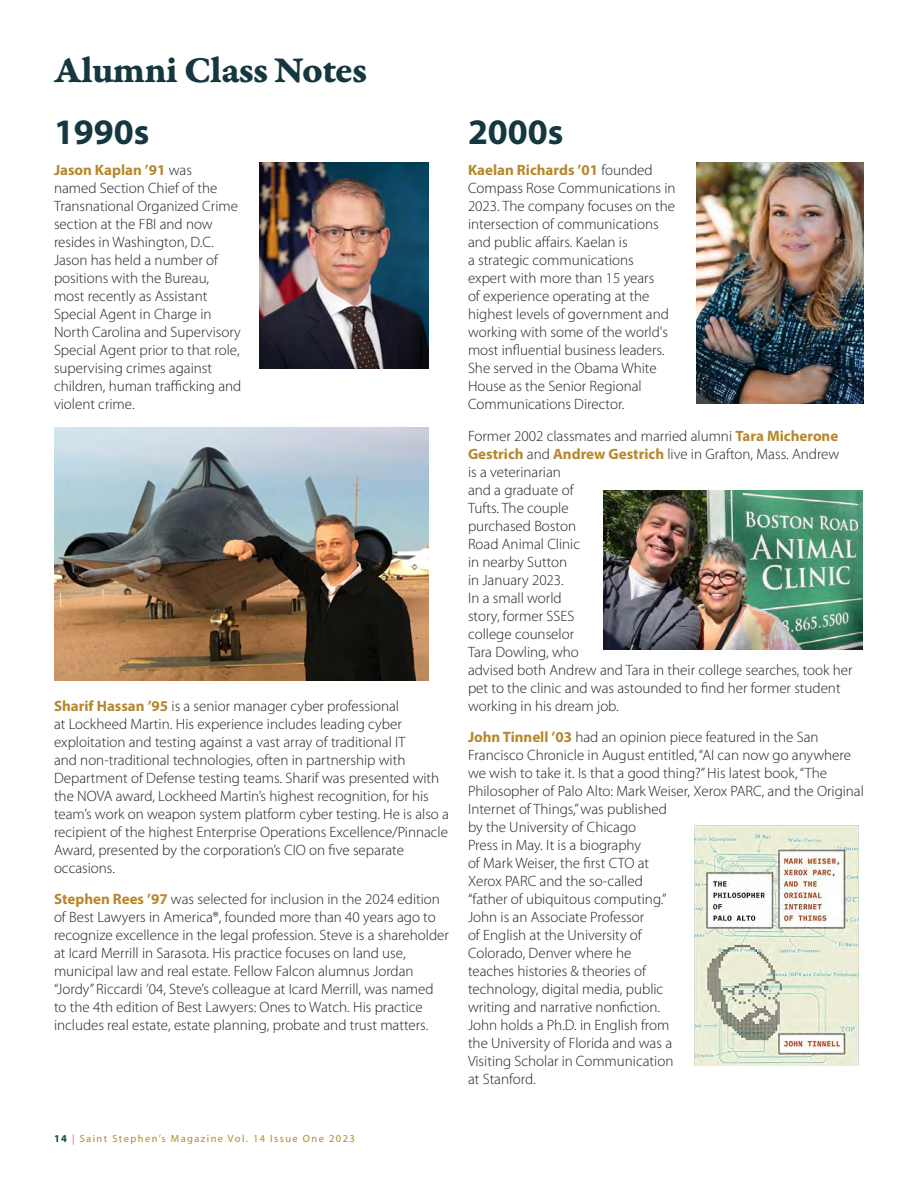
<style>
.page{position:relative;width:918px;height:1188px;background:#fff}
.page>*{position:absolute;margin:0;border:0;box-sizing:border-box;transform-origin:0 0}
.t1{font:39px "Garamond Premr Pro Bd Capt";letter-spacing:-.03em;color:#15373f}
.t2{font:700 36px "Myriad Pro";color:#15373f}
.t3{font:300 15px/18px "Myriad Pro";color:#231f20}
.t4{font:10.5px "Myriad Pro";letter-spacing:.135em;color:#b7872d}
.s1{font-weight:700;color:#b7872d}
.s2{font-weight:700;color:#0f4733}
</style>
<div class="page">
<img style="left:259px;top:162px;width:170px;height:207px">
<img style="left:54px;top:428px;width:374px;height:252px">
<img style="left:697px;top:162px;width:167px;height:241px">
<img style="left:694px;top:826px;width:165px;height:240px">
<img style="left:603px;top:491px;width:259px;height:158px">
<p class="t1" style="left:54px;top:46px;width:315px">Alumni Class Notes</p>
<p class="t2" style="left:54px;top:111px;width:97px">1990s</p>
<p class="t3" style="left:54px;top:161px;width:189px"><span class="s1">Jason Kaplan ’91</span> was<br>named Section Chief of the<br>Transnational Organized Crime section at the FBI and now resides in Washington, D.C.<br>Jason has held a number of positions with the Bureau, most recently as Assistant<br>Special Agent in Charge in<br>North Carolina and Supervisory<br>Special Agent prior to that role, supervising crimes against children, human trafficking and violent crime.</p>
<p class="t3" style="left:54px;top:697px;width:397px"><span class="s1">Sharif Hassan ’95</span> is a senior manager cyber professional<br>at Lockheed Martin. His experience includes leading cyber exploitation and testing against a vast array of traditional IT<br>and non-traditional technologies, often in partnership with Department of Defense testing teams. Sharif was presented with the NOVA award, Lockheed Martin’s highest recognition, for his team’s work on weapon system platform cyber testing. He is also a recipient of the highest Enterprise Operations Excellence/Pinnacle Award, presented by the corporation’s CIO on five separate occasions.</p>
<p class="t3" style="left:54px;top:890px;width:396px"><span class="s1">Stephen Rees ’97</span> was selected for inclusion in the 2024 edition of Best Lawyers in America®, founded more than 40 years ago to recognize excellence in the legal profession. Steve is a shareholder at Icard Merrill in Sarasota. His practice focuses on land use, municipal law and real estate. Fellow Falcon alumnus Jordan “Jordy” Riccardi ’04, Steve’s colleague at Icard Merrill, was named to the 4th edition of Best Lawyers: Ones to Watch. His practice includes real estate, estate planning, probate and trust matters.</p>
<p class="t2" style="left:468px;top:111px;width:97px">2000s</p>
<p class="t3" style="left:468px;top:161px;width:209px"><span class="s1">Kaelan Richards ’01</span> founded<br>Compass Rose Communications in<br>2023. The company focuses on the intersection of communications and public affairs. Kaelan is<br>a strategic communications expert with more than 15 years<br>of experience operating at the highest levels of government and working with some of the world's most influential business leaders.<br>She served in the Obama White<br>House as the Senior Regional<br>Communications Director.</p>
<p class="t3" style="left:468px;top:427px;width:386px">Former 2002 classmates and married alumni <span class="s1">Tara Micherone<br>Gestrich</span> and <span class="s1">Andrew Gestrich</span> live in Grafton, Mass. Andrew<br>is a veterinarian<br>and a graduate of<br>Tufts. The couple<br>purchased Boston<br>Road Animal Clinic<br>in nearby Sutton<br>in January 2023.<br>In a small world<br>story, former SSES<br>college counselor<br>Tara Dowling, who<br>advised both Andrew and Tara in their college searches, took her pet to the clinic and was astounded to find her former student working in his dream job.</p>
<p class="t3" style="left:468px;top:728px;width:397px"><span class="s1">John Tinnell ’03</span> had an opinion piece featured in the San Francisco Chronicle in August entitled, “AI can now go anywhere we wish to take it. Is that a good thing?” His latest book, “The Philosopher of Palo Alto: Mark Weiser, Xerox PARC, and the Original Internet of Things,” was published<br>by the University of Chicago<br>Press in May. It is a biography<br>of Mark Weiser, the first CTO at<br>Xerox PARC and the so-called<br>“father of ubiquitous computing.”<br>John is an Associate Professor<br>of English at the University of<br>Colorado, Denver where he<br>teaches histories &amp; theories of<br>technology, digital media, public<br>writing and narrative nonfiction.<br>John holds a Ph.D. in English from<br>the University of Florida and was a<br>Visiting Scholar in Communication<br>at Stanford.</p>
<p class="t4" style="left:54px;top:1133px;width:302px"><span class="s2">14</span> | Saint Stephen’s Magazine Vol. 14 Issue One 2023</p>
</div>
